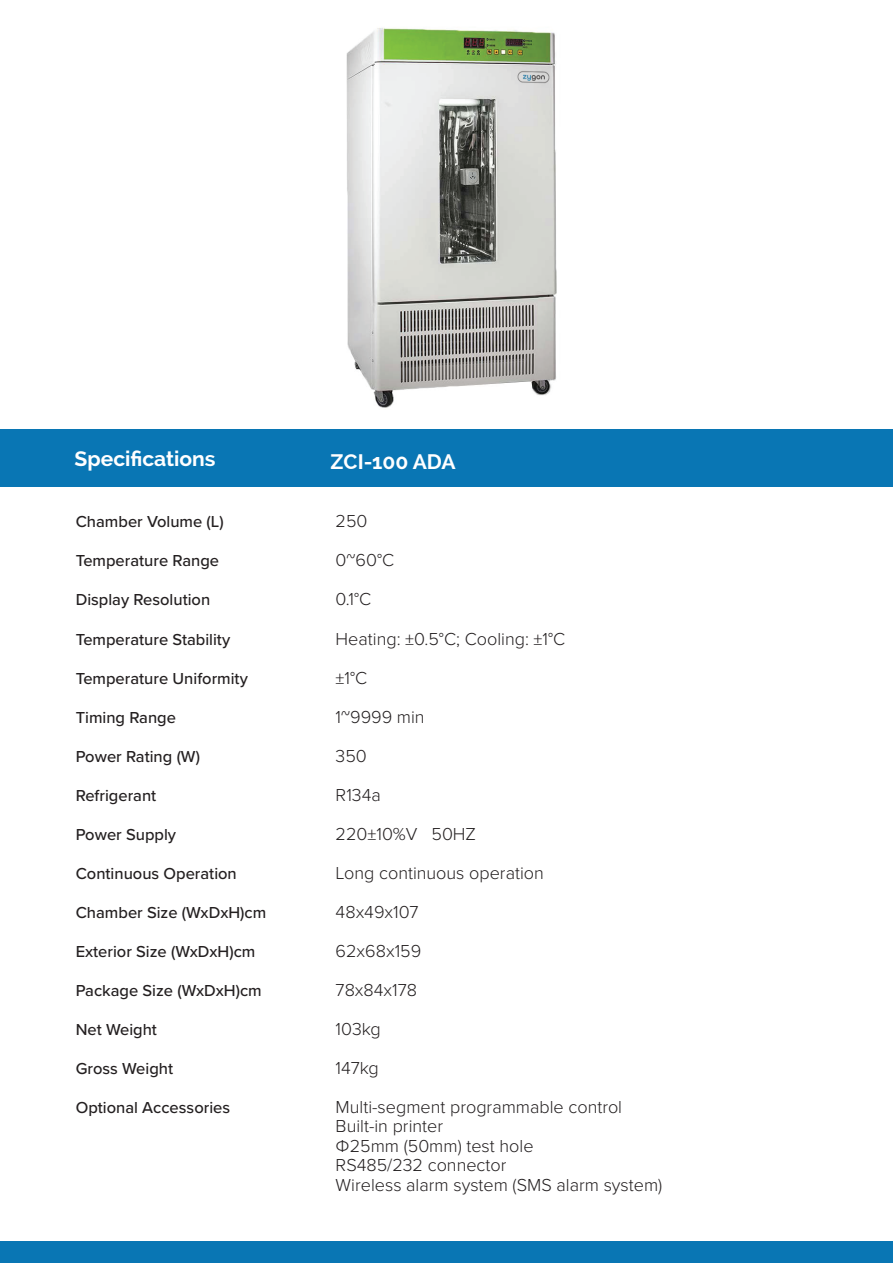
<style>
.page{position:relative;width:893px;height:1263px;background:#fff}
.page>*{position:absolute;margin:0;border:0;box-sizing:border-box;transform-origin:0 0}
.t1{font:700 21px "Raleway";color:#fff}
.t2{font:300 18px/39px "Proxima Nova";color:#231f20}
.t3{font:500 16.5px "Proxima Nova";color:#231f20}
</style>
<div class="page">
<img style="left:346px;top:28px;width:211px;height:380px">
<div style="left:0;top:1242px;width:893px;height:21px;background:#0976b4"></div>
<div style="left:0;top:429px;width:893px;height:58px;background:#0976b4"></div>
<p class="t1" style="left:75px;top:446px;width:143px">Specifications</p>
<p class="t1" style="left:331px;top:450px;width:127px">ZCI-100 ADA</p>
<p class="t3" style="left:76px;top:510px;width:150px">Chamber Volume (L)</p>
<p class="t3" style="left:76px;top:549px;width:145px">Temperature Range</p>
<p class="t3" style="left:76px;top:588px;width:136px">Display Resolution</p>
<p class="t3" style="left:76px;top:627px;width:156px">Temperature Stability</p>
<p class="t3" style="left:76px;top:666px;width:174px">Temperature Uniformity</p>
<p class="t3" style="left:76px;top:705px;width:102px">Timing Range</p>
<p class="t3" style="left:76px;top:744px;width:126px">Power Rating (W)</p>
<p class="t3" style="left:76px;top:783px;width:82px">Refrigerant</p>
<p class="t3" style="left:76px;top:822px;width:102px">Power Supply</p>
<p class="t3" style="left:76px;top:861px;width:163px">Continuous Operation</p>
<p class="t3" style="left:76px;top:900px;width:192px">Chamber Size (WxDxH)cm</p>
<p class="t3" style="left:76px;top:939px;width:181px">Exterior Size (WxDxH)cm</p>
<p class="t3" style="left:76px;top:978px;width:188px">Package Size (WxDxH)cm</p>
<p class="t3" style="left:76px;top:1017px;width:83px">Net Weight</p>
<p class="t3" style="left:76px;top:1056px;width:99px">Gross Weight</p>
<p class="t3" style="left:76px;top:1095px;width:156px">Optional Accessories</p>
<p class="t2" style="left:336px;top:501px;width:288px">250<br>0~60°C<br>0.1°C<br>Heating: ±0.5°C; Cooling: ±1°C<br>±1°C<br>1~9999 min<br>350<br>R134a<br>220±10%V 50HZ<br>Long continuous operation<br>48x49x107<br>62x68x159<br>78x84x178<br>103kg<br>147kg<br>Multi-segment programmable control</p>
<p class="t2" style="left:336px;top:1115px;width:328px;line-height:19.5px">Built-in printer<br>Φ25mm (50mm) test hole<br>RS485/232 connector<br>Wireless alarm system (SMS alarm system)</p>
</div>
